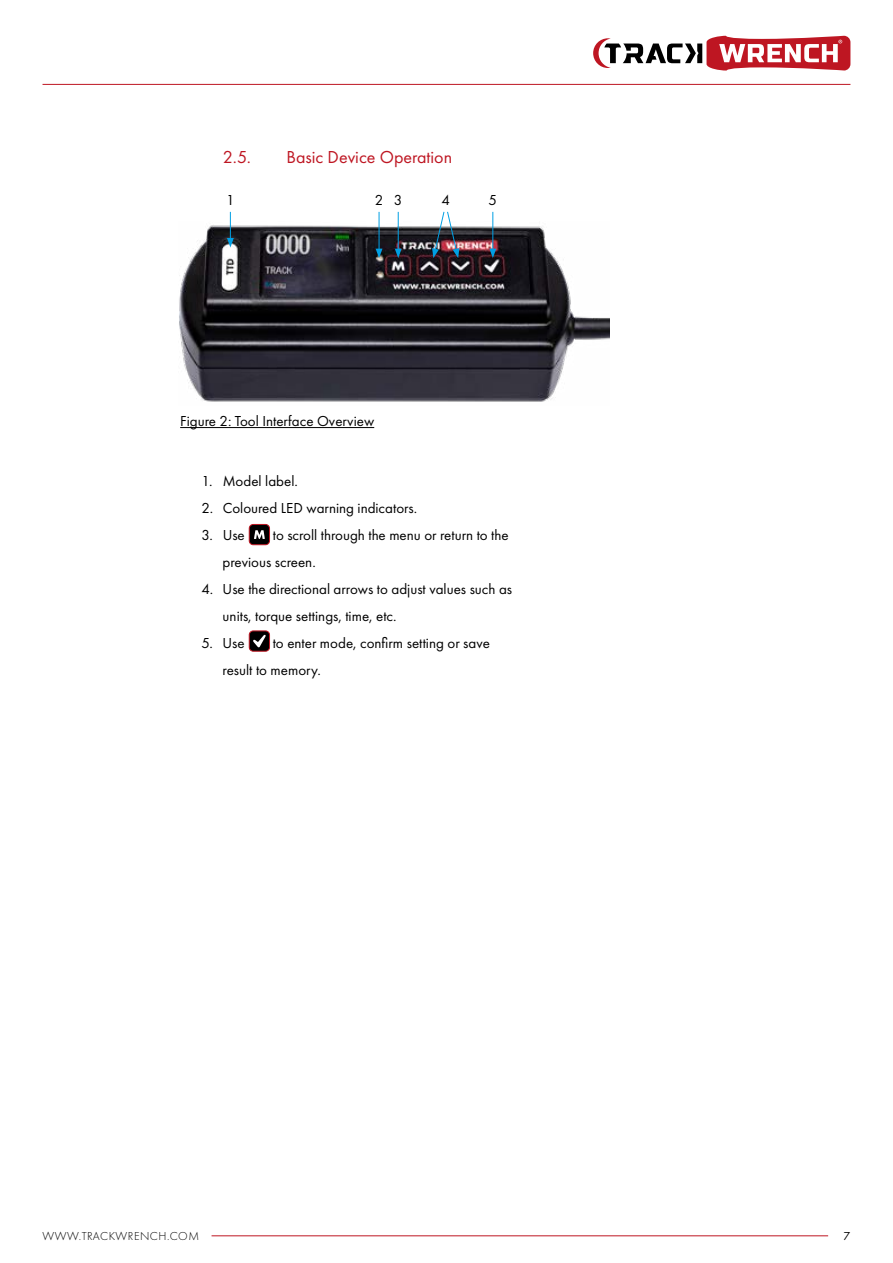
<style>
.page{position:relative;width:893px;height:1263px;background:#fff}
.page>*{position:absolute;margin:0;border:0;box-sizing:border-box;transform-origin:0 0}
.t1{font:18px "Futura PT";color:#be1622}
.t2{font:15px/27px "Futura PT";color:#000}
.t3{font:300 12px "Futura PT";letter-spacing:.04em;color:#000}
.t4{font:12px "Futura PT";color:#000}
</style>
<div class="page">
<img style="left:179px;top:221px;width:430px;height:181px">
<hr style="left:398px;top:212px;width:1px;height:39px;background:#009fe3">
<svg style="left:395px;top:249px;width:7px;height:9px"></svg>
<hr style="left:492px;top:212px;width:1px;height:39px;background:#009fe3">
<svg style="left:489px;top:249px;width:7px;height:9px"></svg>
<hr style="left:379px;top:212px;width:1px;height:39px;background:#009fe3">
<svg style="left:376px;top:249px;width:6px;height:9px"></svg>
<svg style="left:227px;top:212px;width:7px;height:35px"></svg>
<hr style="left:180px;top:427px;width:194px;height:1px;background:#000">
<svg style="left:432px;top:211px;width:27px;height:47px"></svg>
<div style="left:249px;top:631px;width:21px;height:20px;background:#000;border-radius:4px"></div>
<div style="left:249px;top:630px;width:21px;height:22px;border:1px solid #be1622;border-radius:4px"></div>
<svg style="left:253px;top:635px;width:13px;height:12px"></svg>
<div style="left:249px;top:524px;width:21px;height:21px;background:#000;border-radius:4px"></div>
<div style="left:249px;top:524px;width:21px;height:21px;border:1px solid #be1622;border-radius:4px"></div>
<svg style="left:254px;top:530px;width:11px;height:9px"></svg>
<hr style="left:212px;top:1235px;width:616px;height:1px;background:#be1622">
<svg style="left:593px;top:36px;width:257px;height:35px"></svg>
<hr style="left:43px;top:84px;width:807px;height:1px;background:#be1622">
<p class="t1" style="left:223px;top:146px;width:30px">2.5.</p>
<p class="t1" style="left:286px;top:146px;width:167px">Basic Device Operation</p>
<p class="t2" style="left:226px;top:187px;width:10px">1</p>
<p class="t2" style="left:375px;top:187px;width:29px">2 3</p>
<p class="t2" style="left:441px;top:187px;width:10px">4</p>
<p class="t2" style="left:489px;top:187px;width:10px">5</p>
<p class="t2" style="left:180px;top:407px;width:196px">Figure 2: Tool Interface Overview</p>
<p class="t2" style="left:201px;top:467px;width:98px">1. Model label.</p>
<p class="t2" style="left:201px;top:494px;width:217px">2. Coloured LED warning indicators.</p>
<p class="t2" style="left:201px;top:521px;width:45px">3. Use</p>
<p class="t2" style="left:223px;top:521px;width:287px;text-indent:50px">to scroll through the menu or return to the previous screen.</p>
<p class="t2" style="left:223px;top:575px;width:291px;text-indent:-21px">4. Use the directional arrows to adjust values such as units, torque settings, time, etc.</p>
<p class="t2" style="left:201px;top:629px;width:45px">5. Use</p>
<p class="t2" style="left:223px;top:629px;width:269px;text-indent:50px">to enter mode, confirm setting or save result to memory.</p>
<p class="t3" style="left:43px;top:1229px;width:158px">WWW.TRACKWRENCH.COM</p>
<p class="t4" style="left:844px;top:1229px;width:8px">7</p>
</div>
